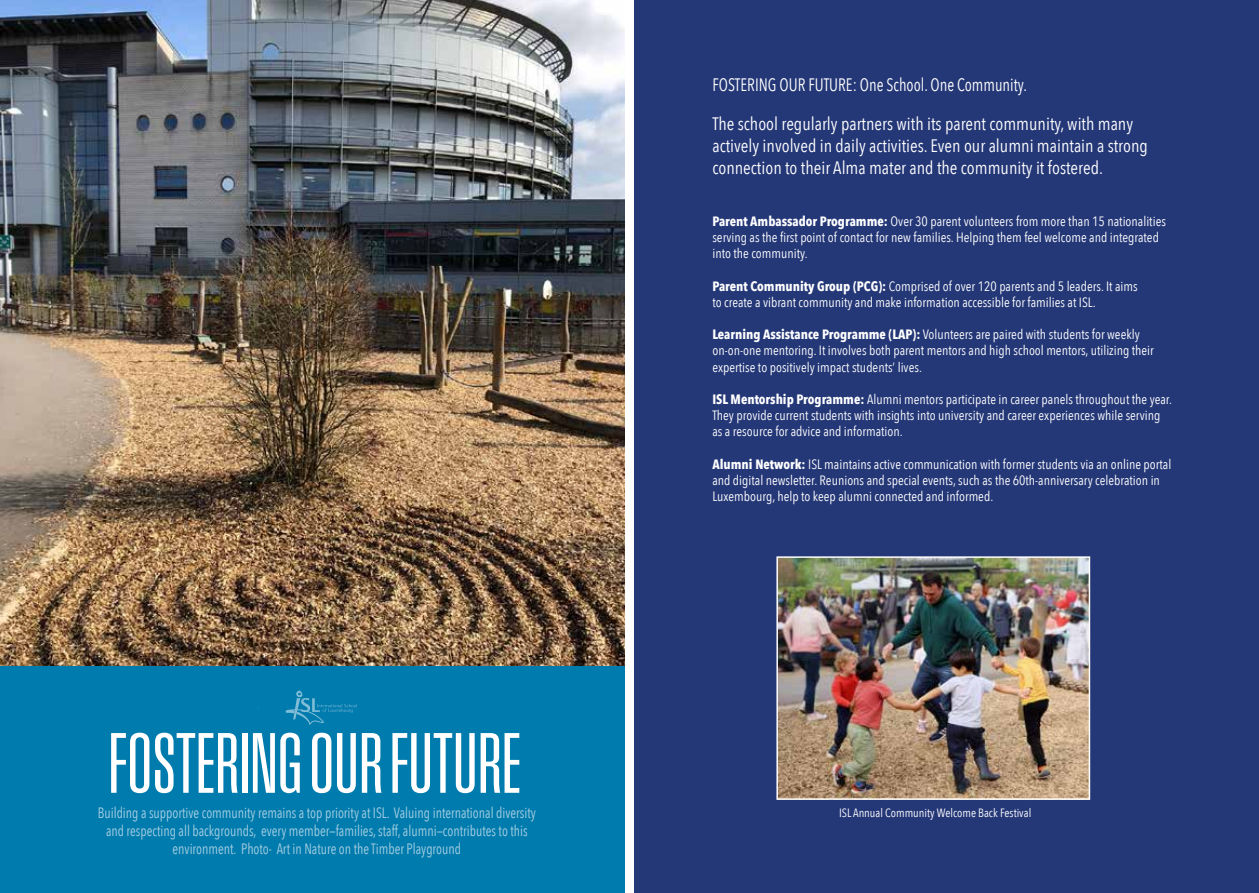
<style>
.page{position:relative;width:1259px;height:893px;background:#fff}
.page>*{position:absolute;margin:0;border:0;box-sizing:border-box;transform-origin:0 0}
.t1{font:90px "Field Gothic No.23 Med XX Cond";color:#fff}
.t2{font:18px/21.6px "Avenir Next Condensed";color:#fff}
.t3{font:18px/39.6px "Avenir Next Condensed";color:#fff;scale:.9 1}
.t4{font:15px/18px "Avenir Next Condensed";color:#a8cfe2;text-align:center;scale:.9 1}
.t5{font:13.5px/16.2px "Avenir Next Condensed";color:#fff}
.t6{font:12px "Avenir Next Condensed";color:#fff}
.s1{font-weight:700}
</style>
<div class="page">
<img style="left:0;top:0;width:625px;height:666px">
<div style="left:0;top:666px;width:678px;height:227px;background:#007bae"></div>
<svg style="left:286px;top:691px;width:71px;height:33px"></svg>
<div style="left:629px;top:0;width:630px;height:893px;background:#243777"></div>
<img style="left:779px;top:559px;width:308px;height:238px">
<div style="left:776px;top:556px;width:314px;height:244px;border:2px solid #fff"></div>
<div style="left:625px;top:0;width:9px;height:893px;background:#fff"></div>
<h1 class="t1" style="left:108px;top:721px;width:414px">FOSTERING OUR FUTURE</h1>
<p class="t4" style="left:98px;top:803px;width:488px">Building a supportive community remains a top priority at ISL. Valuing international diversity and respecting all backgrounds, every member—families, staff, alumni—contributes to this environment. Photo- Art in Nature on the Timber Playground</p>
<h2 class="t3" style="left:712px;top:64px;width:469px">FOSTERING OUR FUTURE: One School. One Community.<br>The school regularly partners with its parent community, with many</h2>
<h2 class="t2" style="left:712px;top:134px;width:437px">actively involved in daily activities. Even our alumni maintain a strong connection to their Alma mater and the community it fostered.</h2>
<p class="t5" style="left:712px;top:212px;width:455px"><span class="s1">Parent Ambassador Programme:</span> Over 30 parent volunteers from more than 15 nationalities serving as the first point of contact for new families. Helping them feel welcome and integrated into the community.</p>
<p class="t5" style="left:712px;top:277px;width:427px"><span class="s1">Parent Community Group (PCG):</span> Comprised of over 120 parents and 5 leaders. It aims to create a vibrant community and make information accessible for families at ISL.</p>
<p class="t5" style="left:712px;top:326px;width:443px"><span class="s1">Learning Assistance Programme (LAP):</span> Volunteers are paired with students for weekly on-on-one mentoring. It involves both parent mentors and high school mentors, utilizing their expertise to positively impact students’ lives.</p>
<p class="t5" style="left:712px;top:390px;width:461px"><span class="s1">ISL Mentorship Programme:</span> Alumni mentors participate in career panels throughout the year.<br>They provide current students with insights into university and career experiences while serving as a resource for advice and information.</p>
<p class="t5" style="left:712px;top:455px;width:460px"><span class="s1">Alumni Network:</span> ISL maintains active communication with former students via an online portal and digital newsletter. Reunions and special events, such as the 60th-anniversary celebration in<br>Luxembourg, help to keep alumni connected and informed.</p>
<p class="t6" style="left:839px;top:803px;width:194px">ISL Annual Community Welcome Back Festival</p>
</div>
